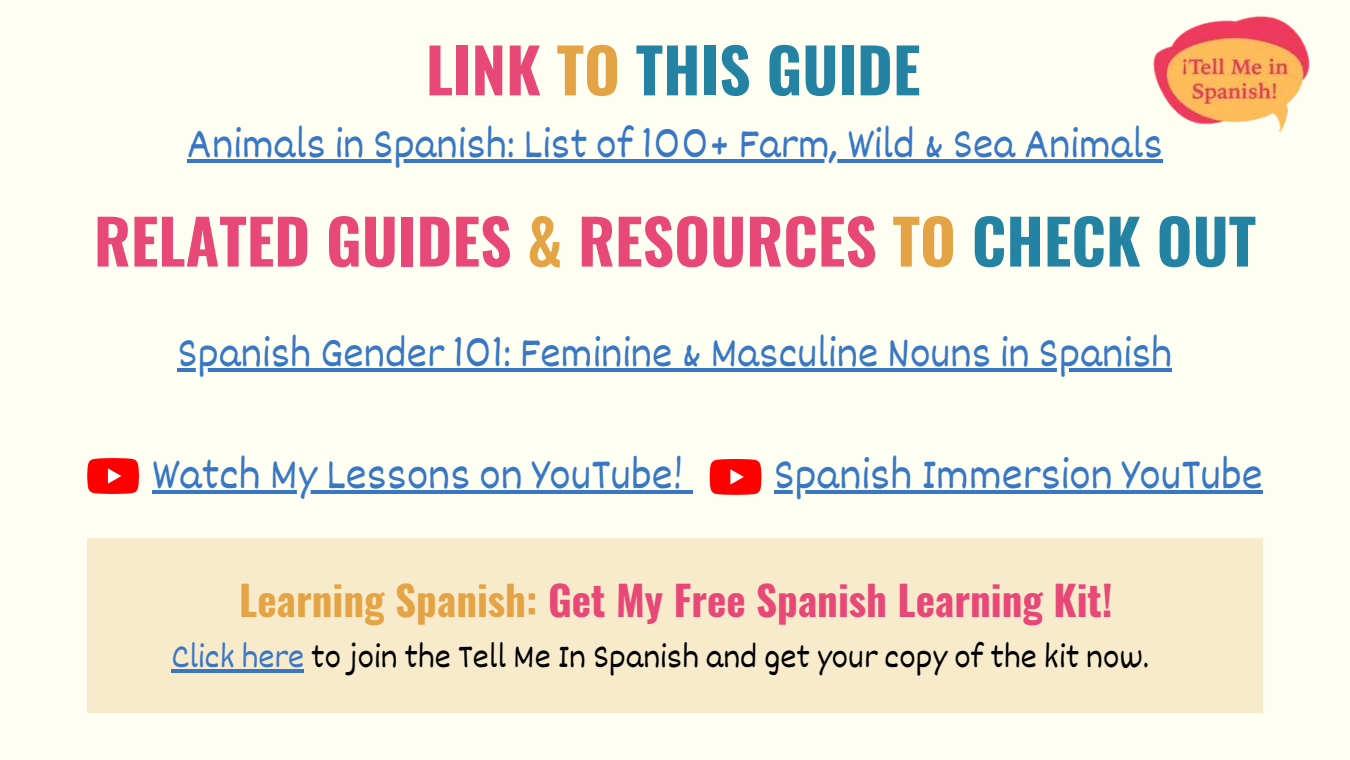
<style>
.page{position:relative;width:1350px;height:760px;background:#fff}
.page>*{position:absolute;margin:0;border:0;box-sizing:border-box;transform-origin:0 0}
.t1{font:700 61.5px "Oswald";color:#e84878}
.t2{font:700 61.5px "Oswald";color:#2483a3}
.t3{font:45px "Dekko";color:#3977c5}
.t4{font:43.5px "Dekko";color:#3977c5}
.t5{font:700 40.95px "Oswald";color:#e84878}
.t6{font:34.5px "Dekko";color:#000}
.s1{color:#e84878}
.s2{color:#e4a446}
.s3{color:#2483a3}
.s4{color:#3977c5}
</style>
<div class="page">
<div style="left:0;top:0;width:1350px;height:759px;background:#fefff2"></div>
<img style="left:1153px;top:16px;width:157px;height:116px">
<hr style="left:177px;top:368px;width:995px;height:4px;background:#3977c5">
<hr style="left:187px;top:159px;width:976px;height:3px;background:#3977c5">
<div style="left:87px;top:538px;width:1176px;height:174px;background:#f8ebcc"></div>
<hr style="left:171px;top:669px;width:133px;height:3px;background:#3977c5">
<svg style="left:87px;top:458px;width:52px;height:36px;background:#fe1f1e"></svg>
<hr style="left:152px;top:490px;width:531px;height:3px;background:#3977c5">
<svg style="left:683px;top:490px;width:9px;height:3px"></svg>
<hr style="left:774px;top:490px;width:489px;height:3px;background:#3977c5">
<svg style="left:710px;top:459px;width:51px;height:35px;background:#fe1818"></svg>
<h1 class="t2" style="left:426px;top:38px;width:496px"><span class="s1">LINK</span> <span class="s2">TO</span> THIS GUIDE</h1>
<p class="t4" style="left:187px;top:116px;width:977px">Animals in Spanish: List of 100+ Farm, Wild &amp; Sea Animals</p>
<h1 class="t1" style="left:94px;top:209px;width:1164px">RELATED GUIDES <span class="s2">&amp;</span> RESOURCES <span class="s2">TO</span> <span class="s3">CHECK OUT</span></h1>
<p class="t4" style="left:177px;top:326px;width:996px">Spanish Gender 101: Feminine &amp; Masculine Nouns in Spanish</p>
<p class="t3" style="left:152px;top:446px;width:533px">Watch My Lessons on YouTube!</p>
<p class="t3" style="left:774px;top:446px;width:490px">Spanish Immersion YouTube</p>
<p class="t5" style="left:239px;top:578px;width:875px"><span class="s2">Learning Spanish:</span> Get My Free Spanish Learning Kit!</p>
<p class="t6" style="left:171px;top:635px;width:979px"><span class="s4">Click here</span> to join the Tell Me In Spanish and get your copy of the kit now.</p>
</div>
